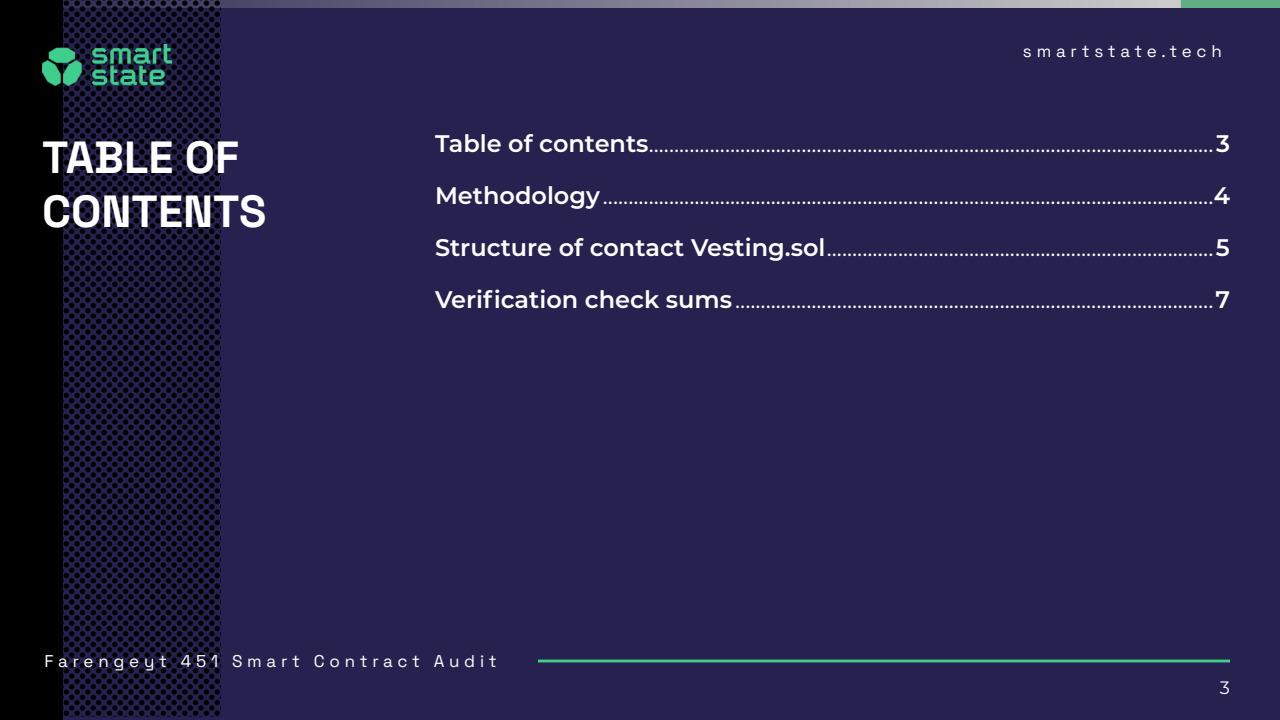
<style>
.page{position:relative;width:1280px;height:720px;background:#26214f}
.page>*{position:absolute;margin:0;border:0;box-sizing:border-box;transform-origin:0 0}
.t1{font:300 45px/54px "Space Grotesk";color:#fff}
.t2{font:24px/52px "Montserrat";color:#fff;text-align:justify}
.t3{font:18px "Montserrat";color:#fff}
.t4{font:300 17px "Space Grotesk";letter-spacing:.28em;color:#fff}
.s1{font-weight:600}
</style>
<div class="page">
<svg style="left:220px;top:0;width:961px;height:8px;background:#8a889a"></svg>
<div style="left:1181px;top:0;width:99px;height:8px;background:#5fae85"></div>
<hr style="left:538px;top:660px;width:692px;height:2px;background:#3ecf8e">
<img style="left:0;top:0;width:220px;height:720px">
<img style="left:42px;top:44px;width:129px;height:41px">
<p class="t4" style="left:1023px;top:39px;width:201px">smartstate.tech</p>
<h1 class="t1" style="left:42px;top:128px;width:226px">TABLE OF<br>CONTENTS</h1>
<p class="t2" style="left:435px;top:117px;width:796px"><span class="s1">Table of contents</span>...............................................................................................................<span class="s1">3<br>Methodology</span>........................................................................................................................<span class="s1">4<br>Structure of contact Vesting.sol</span>............................................................................<span class="s1">5<br>Verification check sums</span>..............................................................................................<span class="s1">7</span></p>
<p class="t4" style="left:44px;top:649px;width:454px">Farengeyt 451 Smart Contract Audit</p>
<p class="t3" style="left:1220px;top:675px;width:12px">3</p>
</div>
